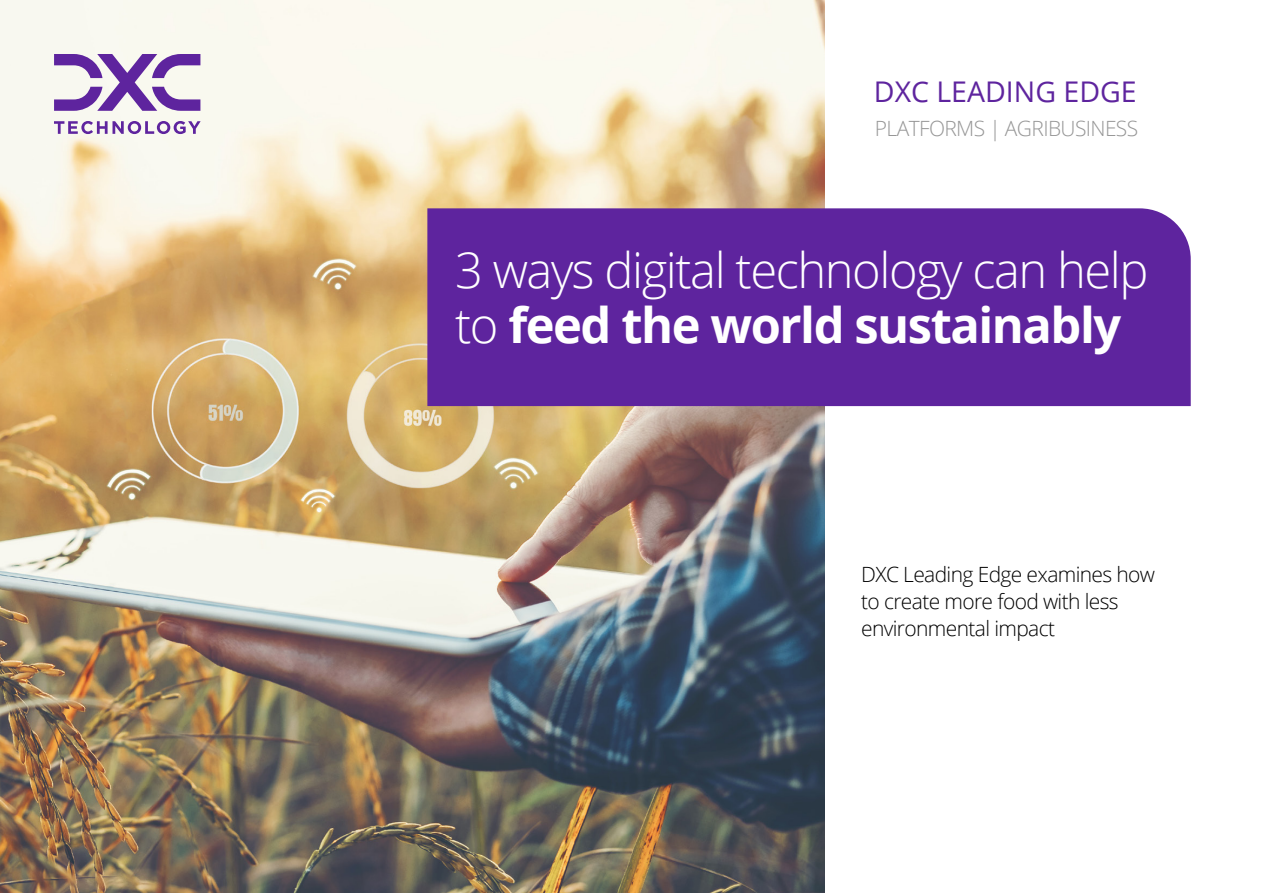
<style>
.page{position:relative;width:1263px;height:893px;background:#fff}
.page>*{position:absolute;margin:0;border:0;box-sizing:border-box;transform-origin:0 0}
.t1{font:300 48.9px/54.8px "Open Sans";letter-spacing:-.03em;color:#fff}
.Body_text{font:28.5px "Open Sans";color:#5e249e}
.Body_text-2{font:300 21px/27px "Open Sans";letter-spacing:-.03em;color:#000}
.Body_text-3{font:300 21px "Open Sans";letter-spacing:-.03em;color:#969696}
.s1{font-weight:700}
</style>
<div class="page">
<img style="left:0;top:0;width:825px;height:893px">
<div style="left:427px;top:208px;width:764px;height:198px;background:#5e249e"></div>
<svg style="left:54px;top:121px;width:147px;height:13px"></svg>
<svg style="left:54px;top:54px;width:146px;height:57px"></svg>
<p class="Body_text" style="left:874px;top:72px;width:264px">DXC LEADING EDGE</p>
<p class="Body_text-3" style="left:875px;top:114px;width:265px">PLATFORMS | AGRIBUSINESS</p>
<p class="t1" style="left:455px;top:242px;width:695px">3 ways digital technology can help to <span class="s1">feed the world sustainably</span></p>
<p class="Body_text-2" style="left:861px;top:560px;width:296px">DXC Leading Edge examines how to create more food with less environmental impact</p>
</div>
